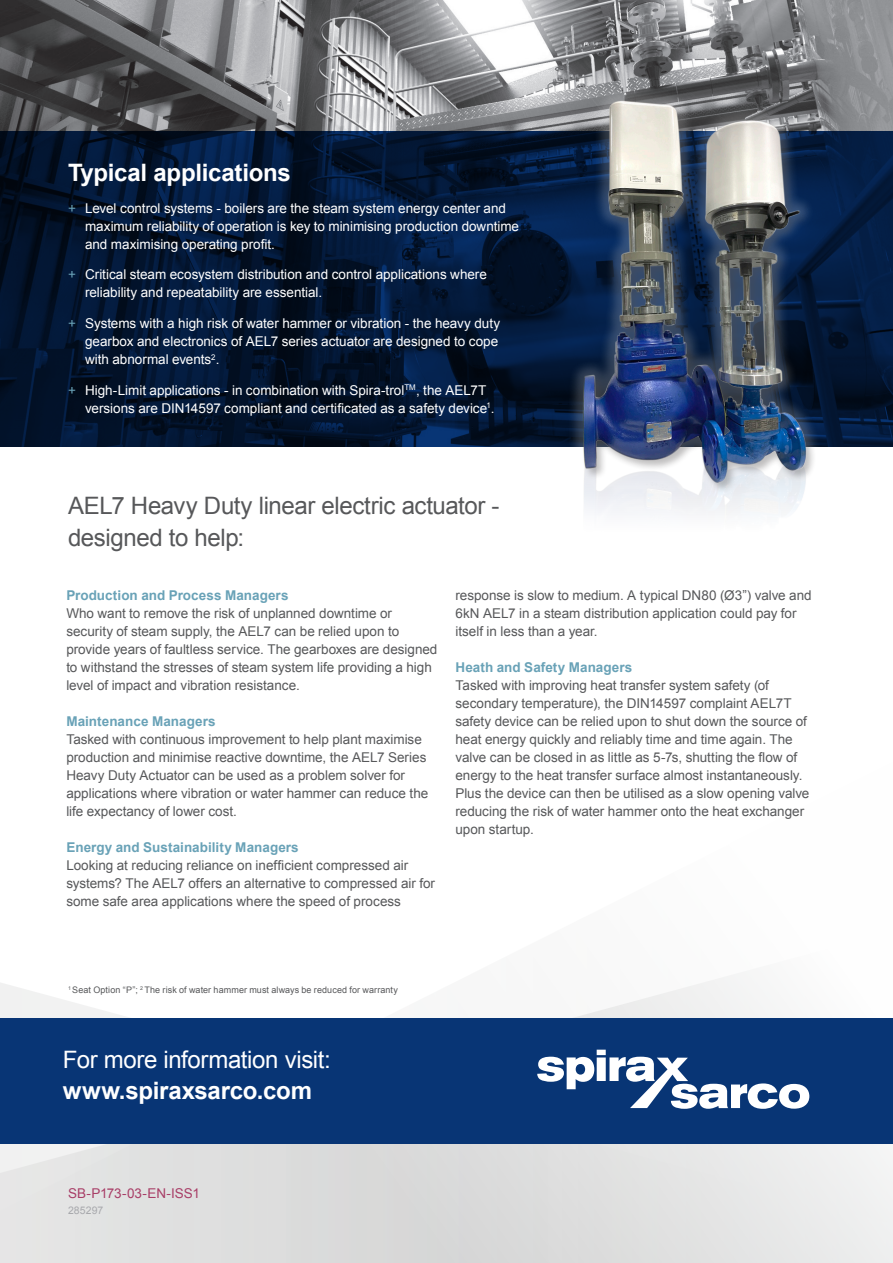
<style>
.page{position:relative;width:893px;height:1263px;background:#fff}
.page>*{position:absolute;margin:0;border:0;box-sizing:border-box;transform-origin:0 0}
.subhead{font:24px/31.5px "Arial";letter-spacing:-.015em;color:#57585a}
.subhead-2{font:700 24px "Arial";letter-spacing:-.01em;color:#fff}
.subhead-3{font:24px "Arial";letter-spacing:-.015em;color:#fff}
.body{font:13.5px/18px "Arial";letter-spacing:-.005em;color:#57585a}
.t1{font:13.5px/18px "Arial";letter-spacing:-.005em;color:#fff}
.body-2{font:700 13.5px "Arial";letter-spacing:.005em;color:#69a2b7}
.body-3{font:13.5px "Arial";letter-spacing:-.01em;color:#a83e67}
.body-4{font:10.5px "Arial";letter-spacing:.005em;color:#a8a9ad}
.t2{font:9px "Arial";letter-spacing:.01em;color:#57585a}
.s1{color:#69a2b7}
</style>
<div class="page">
<svg style="left:0;top:974px;width:893px;height:289px"></svg>
<div style="left:0;top:1018px;width:893px;height:126px;background:#083575"></div>
<svg style="left:537px;top:1050px;width:272px;height:59px"></svg>
<img style="left:0;top:0;width:893px;height:132px">
<svg style="left:0;top:132px;width:893px;height:315px;background:#021633"></svg>
<img style="left:528px;top:86px;width:305px;height:407px">
<p class="subhead-2" style="left:68px;top:157px;width:224px">Typical applications</p>
<p class="t1" style="left:85px;top:199px;width:436px;text-indent:-17px"><span class="s1">+</span> Level control systems - boilers are the steam system energy center and maximum reliability of operation is key to minimising production downtime and maximising operating profit.</p>
<p class="t1" style="left:85px;top:266px;width:403px;text-indent:-17px"><span class="s1">+</span> Critical steam ecosystem distribution and control applications where reliability and repeatability are essential.</p>
<p class="t1" style="left:85px;top:314px;width:417px;text-indent:-17px"><span class="s1">+</span> Systems with a high risk of water hammer or vibration - the heavy duty gearbox and electronics of AEL7 series actuator are designed to cope with abnormal events<sup>2</sup>.</p>
<p class="t1" style="left:85px;top:381px;width:411px;text-indent:-17px"><span class="s1">+</span> High-Limit applications - in combination with Spira-trol<sup>TM</sup>, the AEL7T versions are DIN14597 compliant and certificated as a safety device<sup>1</sup>.</p>
<p class="subhead" style="left:68px;top:490px;width:433px">AEL7 Heavy Duty linear electric actuator - designed to help:</p>
<p class="body-2" style="left:66px;top:586px;width:224px">Production and Process Managers</p>
<p class="body" style="left:66px;top:604px;width:373px">Who want to remove the risk of unplanned downtime or security of steam supply, the AEL7 can be relied upon to provide years of faultless service. The gearboxes are designed to withstand the stresses of steam system life providing a high level of impact and vibration resistance.</p>
<p class="body-2" style="left:66px;top:712px;width:151px">Maintenance Managers</p>
<p class="body" style="left:66px;top:730px;width:362px">Tasked with continuous improvement to help plant maximise production and minimise reactive downtime, the AEL7 Series</p>
<p class="body" style="left:66px;top:766px;width:363px">Heavy Duty Actuator can be used as a problem solver for applications where vibration or water hammer can reduce the life expectancy of lower cost.</p>
<p class="body-2" style="left:66px;top:838px;width:234px">Energy and Sustainability Managers</p>
<p class="body" style="left:66px;top:856px;width:370px">Looking at reducing reliance on inefficient compressed air systems? The AEL7 offers an alternative to compressed air for</p>
<p class="body" style="left:66px;top:892px;width:336px">some safe area applications where the speed of process</p>
<p class="body" style="left:455px;top:586px;width:358px">response is slow to medium. A typical DN80 (Ø3”) valve and<br>6kN AEL7 in a steam distribution application could pay for itself in less than a year.</p>
<p class="body-2" style="left:455px;top:658px;width:178px">Heath and Safety Managers</p>
<p class="body" style="left:455px;top:676px;width:355px">Tasked with improving heat transfer system safety (of secondary temperature), the DIN14597 complaint AEL7T safety device can be relied upon to shut down the source of heat energy quickly and reliably time and time again. The valve can be closed in as little as 5-7s, shutting the flow of energy to the heat transfer surface almost instantaneously.<br>Plus the device can then be utilised as a slow opening valve reducing the risk of water hammer onto the heat exchanger upon startup.</p>
<p class="t2" style="left:68px;top:984px;width:331px"><sup>1</sup> Seat Option “P”; <sup>2</sup> The risk of water hammer must always be reduced for warranty</p>
<p class="subhead-3" style="left:63px;top:1043px;width:269px">For more information visit:</p>
<p class="subhead-2" style="left:63px;top:1075px;width:251px">www.spiraxsarco.com</p>
<p class="body-3" style="left:68px;top:1184px;width:133px">SB-P173-03-EN-ISS1</p>
<p class="body-4" style="left:68px;top:1203px;width:37px">285297</p>
</div>
